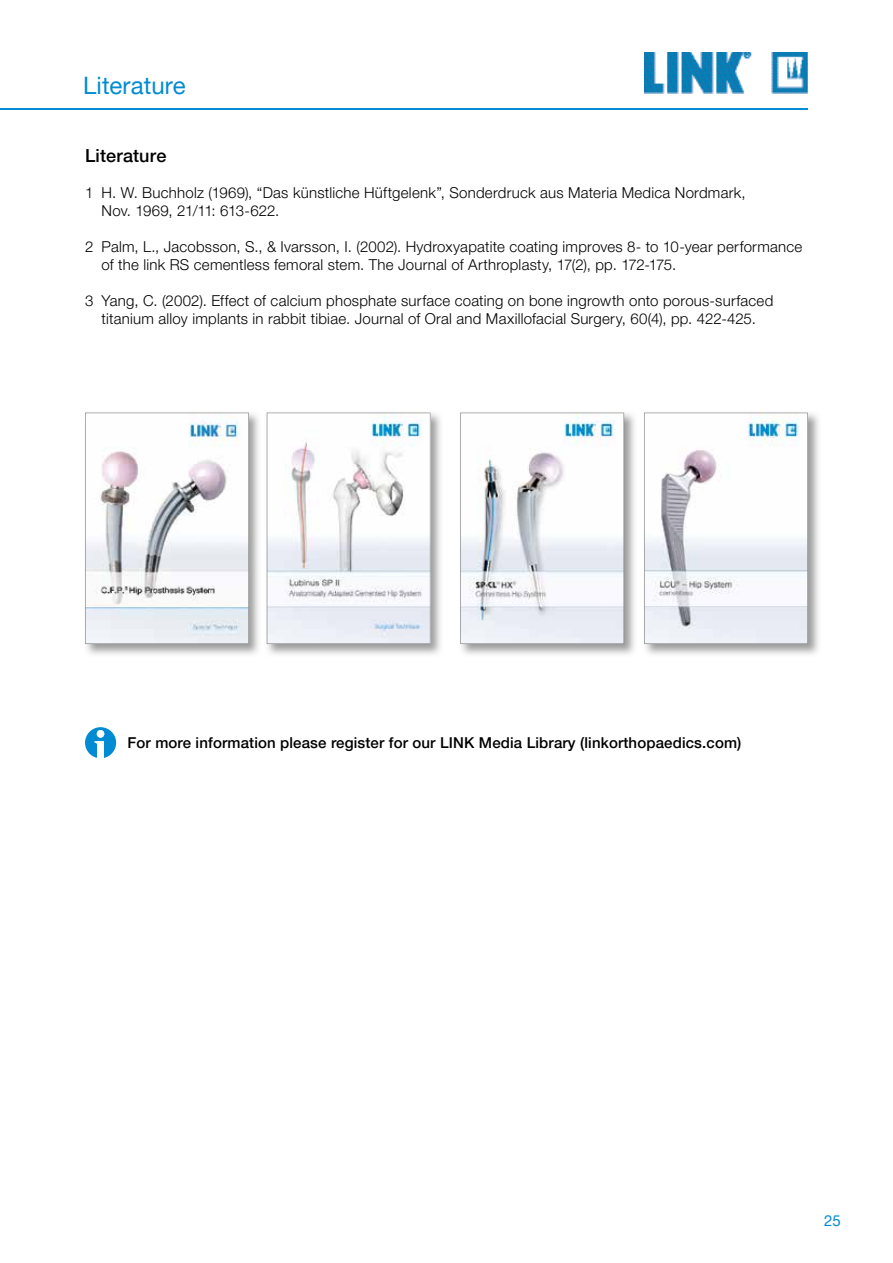
<style>
.page{position:relative;width:893px;height:1263px;background:#fff}
.page>*{position:absolute;margin:0;border:0;box-sizing:border-box;transform-origin:0 0}
.t1{font:24px "Helvetica Neue LT Pro";letter-spacing:.005em;color:#008bd2}
.t2{font:500 18px "Helvetica Neue LT Pro";letter-spacing:.01em;color:#000}
.t3{font:300 15px/18px "Helvetica Neue LT Pro";letter-spacing:.015em;color:#000}
.t4{font:500 15px "Helvetica Neue LT Pro";letter-spacing:.01em;color:#000}
.t5{font:15px "Helvetica Neue LT Pro";color:#008bd2}
</style>
<div class="page">
<hr style="left:0;top:108px;width:808px;height:2px;background:#008bd2">
<img style="left:645px;top:53px;width:163px;height:41px">
<img style="left:85px;top:412px;width:174px;height:243px">
<svg style="left:85px;top:413px;width:164px;height:231px"></svg>
<img style="left:266px;top:412px;width:175px;height:243px">
<svg style="left:267px;top:413px;width:163px;height:231px"></svg>
<img style="left:460px;top:412px;width:175px;height:243px">
<svg style="left:460px;top:413px;width:164px;height:231px"></svg>
<img style="left:644px;top:412px;width:175px;height:243px">
<svg style="left:644px;top:413px;width:164px;height:231px"></svg>
<svg style="left:85px;top:727px;width:31px;height:31px"></svg>
<h1 class="t1" style="left:83px;top:70px;width:104px">Literature</h1>
<p class="t2" style="left:85px;top:144px;width:83px">Literature</p>
<p class="t3" style="left:102px;top:183px;width:646px;text-indent:-16px">1 H. W. Buchholz (1969), “Das künstliche Hüftgelenk”, Sonderdruck aus Materia Medica Nordmark,<br>Nov. 1969, 21/11: 613-622.</p>
<p class="t3" style="left:102px;top:237px;width:702px;text-indent:-16px">2 Palm, L., Jacobsson, S., &amp; Ivarsson, I. (2002). Hydroxyapatite coating improves 8- to 10-year performance of the link RS cementless femoral stem. The Journal of Arthroplasty, 17(2), pp. 172-175.</p>
<p class="t3" style="left:85px;top:291px;width:690px;text-align:center">3 Yang, C. (2002). Effect of calcium phosphate surface coating on bone ingrowth onto porous-surfaced titanium alloy implants in rabbit tibiae. Journal of Oral and Maxillofacial Surgery, 60(4), pp. 422-425.</p>
<p class="t4" style="left:128px;top:734px;width:615px">For more information please register for our LINK Media Library (linkorthopaedics.com)</p>
<p class="t5" style="left:824px;top:1211px;width:18px">25</p>
</div>
